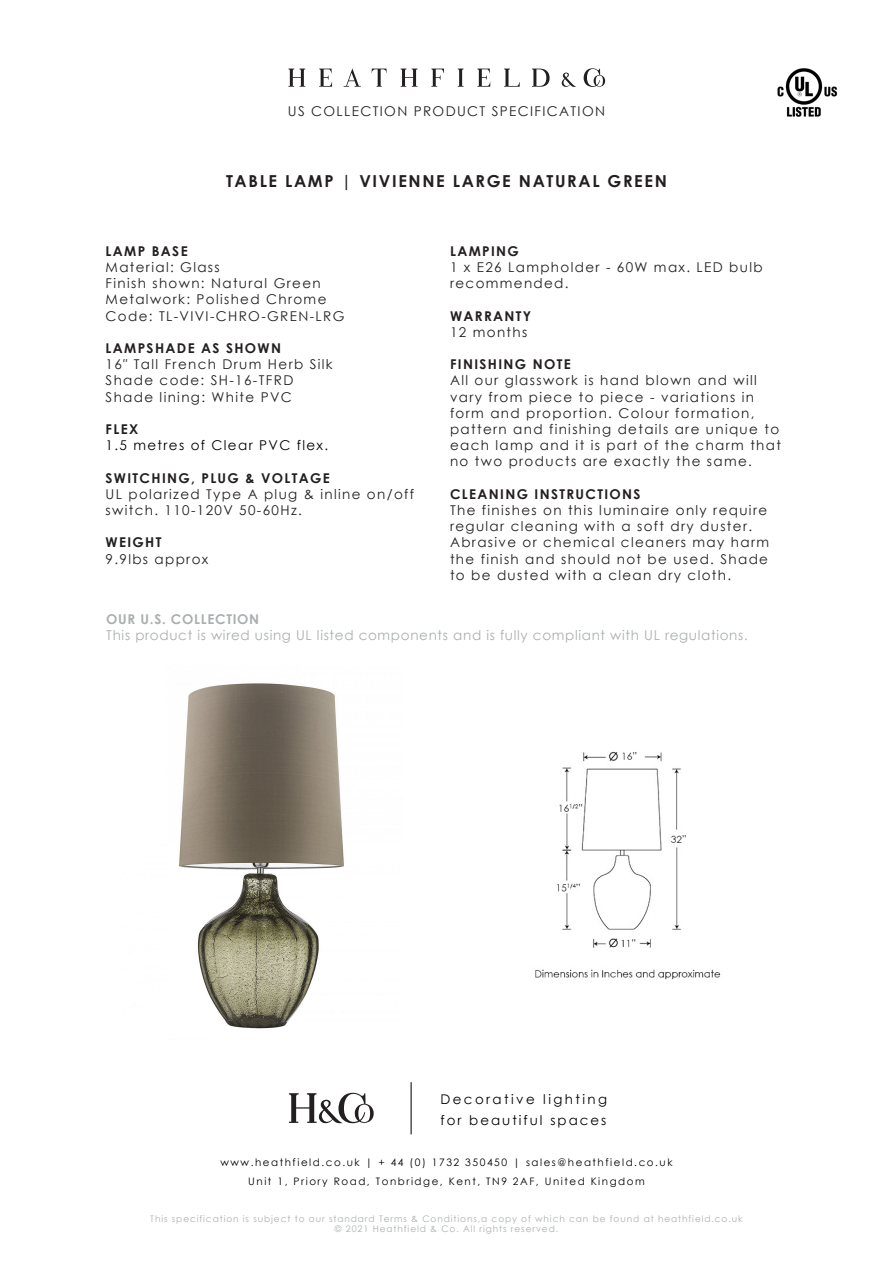
<style>
.page{position:relative;width:893px;height:1263px;background:#fff}
.page>*{position:absolute;margin:0;border:0;box-sizing:border-box;transform-origin:0 0}
.t1{font:700 16.5px "Century Gothic";letter-spacing:.1em;color:#231f20}
.Paragraph_Style_1{font:13.5px/16.2px "Century Gothic";letter-spacing:.1em;color:#231f20}
.Paragraph_Style_1-2{font:13.5px/16.2px "Century Gothic";letter-spacing:.05em;color:#abafb0}
.Paragraph_Style_1-3{font:13.5px/16.2px "Century Gothic";letter-spacing:.1em;color:#000001}
.Paragraph_Style_1-4{font:700 13.5px/16.2px "Century Gothic";letter-spacing:.1em;color:#231f20}
.t2{font:13.35px "Century Gothic";letter-spacing:.18em;color:#000001}
.t3{font:13.35px "Century Gothic";letter-spacing:.15em;color:#000001}
.t4{font:10.35px "Century Gothic";letter-spacing:.15em;color:#000001}
.Paragraph_Style_1-5{font:9px/10.8px "Century Gothic";letter-spacing:.1em;color:#abafb0;text-align:center}
.s1{font-weight:700}
.s2{font-weight:700;color:#231f20}
.s3{font-weight:400}
</style>
<div class="page">
<img style="left:179px;top:683px;width:232px;height:412px">
<img style="left:535px;top:751px;width:186px;height:229px">
<svg style="left:401px;top:69px;width:16px;height:18px"></svg>
<svg style="left:532px;top:69px;width:18px;height:18px"></svg>
<svg style="left:288px;top:69px;width:17px;height:18px"></svg>
<svg style="left:319px;top:69px;width:13px;height:18px"></svg>
<svg style="left:344px;top:68px;width:17px;height:19px"></svg>
<svg style="left:372px;top:69px;width:15px;height:18px"></svg>
<svg style="left:431px;top:69px;width:13px;height:18px"></svg>
<svg style="left:458px;top:69px;width:6px;height:18px"></svg>
<svg style="left:504px;top:69px;width:16px;height:18px"></svg>
<svg style="left:584px;top:68px;width:21px;height:19px"></svg>
<svg style="left:561px;top:73px;width:15px;height:14px"></svg>
<svg style="left:477px;top:69px;width:13px;height:18px"></svg>
<svg style="left:289px;top:1093px;width:85px;height:31px"></svg>
<hr style="left:411px;top:1082px;width:1px;height:52px;background:#000001">
<img style="left:777px;top:68px;width:61px;height:49px">
<p class="Paragraph_Style_1" style="left:288px;top:103px;width:319px">US COLLECTION PRODUCT SPECIFICATION</p>
<p class="t1" style="left:226px;top:168px;width:442px">TABLE LAMP | VIVIENNE LARGE NATURAL GREEN</p>
<p class="Paragraph_Style_1" style="left:106px;top:242px;width:116px"><span class="s1">LAMP BASE<br></span>Material: Glass</p>
<p class="Paragraph_Style_1" style="left:106px;top:275px;width:217px">Finish shown: Natural Green</p>
<p class="Paragraph_Style_1" style="left:106px;top:291px;width:222px">Metalwork: Polished Chrome</p>
<p class="Paragraph_Style_1" style="left:106px;top:307px;width:240px">Code: TL-VIVI-CHRO-GREN-LRG</p>
<p class="Paragraph_Style_1" style="left:106px;top:340px;width:229px"><span class="s1">LAMPSHADE AS SHOWN<br></span>16″ Tall French Drum Herb Silk</p>
<p class="Paragraph_Style_1" style="left:106px;top:372px;width:189px">Shade code: SH-16-TFRD</p>
<p class="Paragraph_Style_1" style="left:106px;top:388px;width:188px">Shade lining: White PVC</p>
<p class="Paragraph_Style_1-3" style="left:106px;top:421px;width:224px"><span class="s2">FLEX<br></span>1.5 metres of Clear PVC flex.</p>
<p class="Paragraph_Style_1" style="left:106px;top:469px;width:310px"><span class="s1">SWITCHING, PLUG &amp; VOLTAGE<br></span>UL polarized Type A plug &amp; inline on/off switch. 110-120V 50-60Hz.</p>
<p class="Paragraph_Style_1" style="left:106px;top:534px;width:104px"><span class="s1">WEIGHT<br></span>9.9lbs approx</p>
<p class="Paragraph_Style_1" style="left:450px;top:242px;width:314px"><span class="s1">LAMPING<br></span>1 x E26 Lampholder - 60W max. LED bulb</p>
<p class="Paragraph_Style_1" style="left:450px;top:275px;width:120px">recommended.</p>
<p class="Paragraph_Style_1-4" style="left:450px;top:307px;width:83px">WARRANTY<br><span class="s3">12 months</span></p>
<p class="Paragraph_Style_1" style="left:450px;top:356px;width:332px"><span class="s1">FINISHING NOTE<br></span>All our glasswork is hand blown and will vary from piece to piece - variations in form and proportion. Colour formation, pattern and finishing details are unique to each lamp and it is part of the charm that no two products are exactly the same.</p>
<p class="Paragraph_Style_1" style="left:450px;top:485px;width:321px"><span class="s1">CLEANING INSTRUCTIONS<br></span>The finishes on this luminaire only require regular cleaning with a soft dry duster.<br>Abrasive or chemical cleaners may harm the finish and should not be used. Shade to be dusted with a clean dry cloth.</p>
<p class="Paragraph_Style_1-2" style="left:106px;top:610px;width:643px"><span class="s1">OUR U.S. COLLECTION<br></span>This product is wired using UL listed components and is fully compliant with UL regulations.</p>
<p class="t2" style="left:440px;top:1090px;width:168px">Decorative lighting</p>
<p class="t3" style="left:440px;top:1111px;width:167px">for beautiful spaces</p>
<p class="t4" style="left:220px;top:1155px;width:454px">www.heathfield.co.uk | + 44 (0) 1732 350450 | sales@heathfield.co.uk</p>
<p class="t4" style="left:248px;top:1174px;width:398px">Unit 1, Priory Road, Tonbridge, Kent, TN9 2AF, United Kingdom</p>
<p class="Paragraph_Style_1-5" style="left:150px;top:1213px;width:594px">This specification is subject to our standard Terms &amp; Conditions,a copy of which can be found at heathfield.co.uk © 2021 Heathfield &amp; Co. All rights reserved.</p>
</div>
